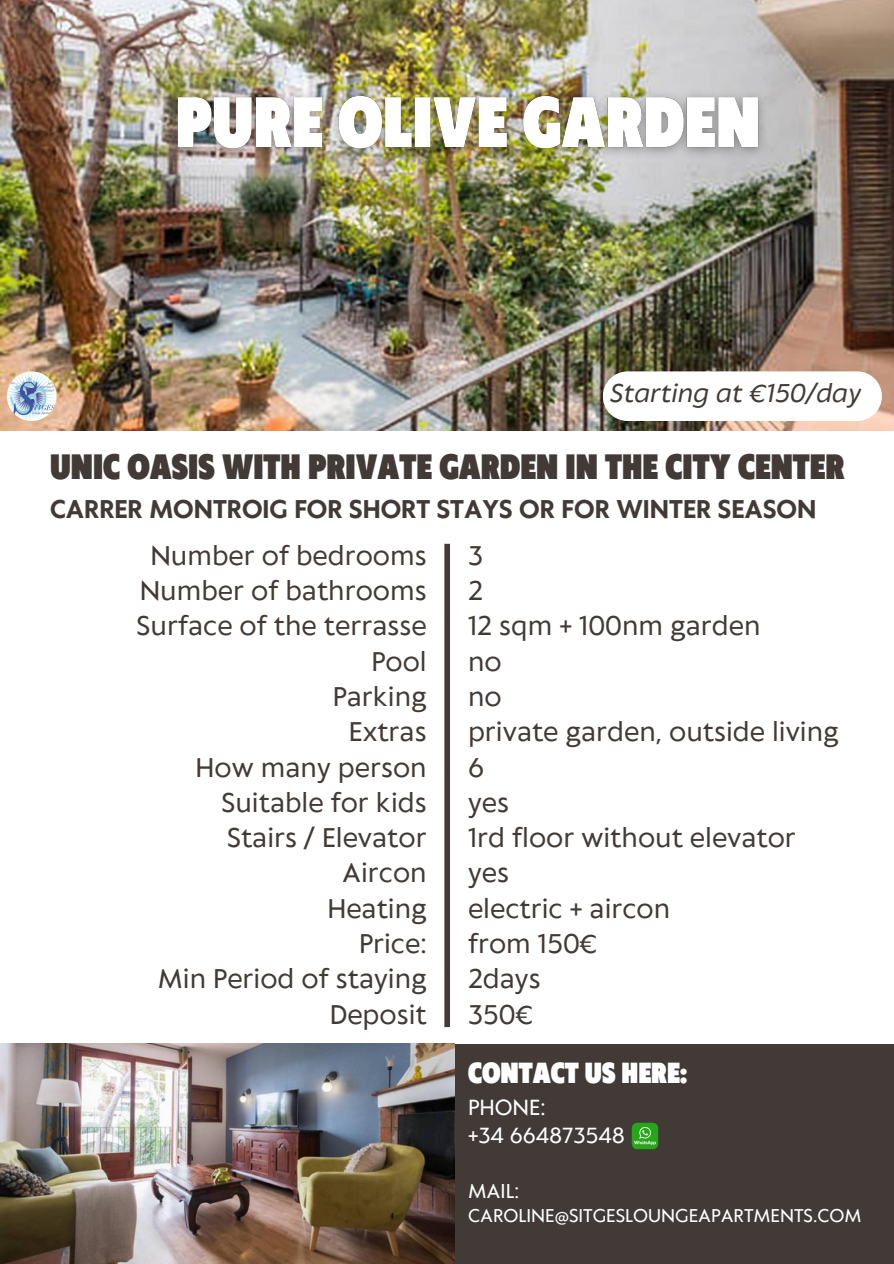
<style>
.page{position:relative;width:894px;height:1264px;background:#fff}
.page>*{position:absolute;margin:0;border:0;box-sizing:border-box;transform-origin:0 0}
.t1{font:900 33px "Klein Condensed";color:#423a36}
.t2{font:900 27.3px "Klein Condensed";color:#fff}
.t3{font:25.35px "Klein Text";color:#423a36}
.t4{font:700 24px "Klein Text";color:#423a36}
.t5{font:italic 24px "Klein Text";color:#423a36}
.t6{font:20.4px "Klein Text";color:#fff}
.t7{font:18.75px "Klein Text";color:#fff}
.t8{font:17.25px "Klein Text";color:#fff}
</style>
<div class="page">
<img style="left:1px;top:0;width:892px;height:430px">
<svg style="left:602px;top:371px;width:279px;height:49px"></svg>
<div style="left:444px;top:544px;width:6px;height:483px;background:#423a36"></div>
<img style="left:7px;top:371px;width:49px;height:50px;border-radius:50%">
<div style="left:450px;top:1043px;width:443px;height:220px;background:#423a36"></div>
<img style="left:631px;top:1122px;width:27px;height:27px">
<img style="left:0;top:1043px;width:454px;height:220px">
<img style="left:159px;top:75px;width:617px;height:111px">
<p class="t5" style="left:610px;top:381px;width:252px">Starting at €150/day</p>
<p class="t1" style="left:50px;top:449px;width:795px">UNIC OASIS WITH PRIVATE GARDEN IN THE CITY CENTER</p>
<p class="t4" style="left:50px;top:497px;width:767px">CARRER MONTROIG FOR SHORT STAYS OR FOR WINTER SEASON</p>
<p class="t3" style="left:150px;top:542px;width:278px">Number of bedrooms</p>
<p class="t3" style="left:140px;top:577px;width:288px">Number of bathrooms</p>
<p class="t3" style="left:137px;top:613px;width:291px">Surface of the terrasse</p>
<p class="t3" style="left:371px;top:648px;width:57px">Pool</p>
<p class="t3" style="left:332px;top:683px;width:95px">Parking</p>
<p class="t3" style="left:349px;top:719px;width:79px">Extras</p>
<p class="t3" style="left:195px;top:754px;width:232px">How many person</p>
<p class="t3" style="left:221px;top:789px;width:206px">Suitable for kids</p>
<p class="t3" style="left:227px;top:824px;width:201px">Stairs / Elevator</p>
<p class="t3" style="left:342px;top:860px;width:86px">Aircon</p>
<p class="t3" style="left:327px;top:895px;width:101px">Heating</p>
<p class="t3" style="left:359px;top:930px;width:69px">Price:</p>
<p class="t3" style="left:158px;top:966px;width:270px">Min Period of staying</p>
<p class="t3" style="left:329px;top:1001px;width:98px">Deposit</p>
<p class="t2" style="left:468px;top:1059px;width:220px">CONTACT US HERE:</p>
<p class="t6" style="left:468px;top:1096px;width:79px">PHONE:</p>
<p class="t6" style="left:468px;top:1125px;width:158px">+34 664873548</p>
<p class="t3" style="left:468px;top:542px;width:16px">3</p>
<p class="t3" style="left:468px;top:577px;width:16px">2</p>
<p class="t3" style="left:468px;top:613px;width:294px">12 sqm + 100nm garden</p>
<p class="t3" style="left:468px;top:648px;width:35px">no</p>
<p class="t3" style="left:468px;top:683px;width:35px">no</p>
<p class="t3" style="left:468px;top:719px;width:372px">private garden, outside living</p>
<p class="t3" style="left:468px;top:754px;width:18px">6</p>
<p class="t3" style="left:468px;top:789px;width:43px">yes</p>
<p class="t3" style="left:468px;top:824px;width:329px">1rd floor without elevator</p>
<p class="t3" style="left:468px;top:860px;width:43px">yes</p>
<p class="t3" style="left:468px;top:895px;width:204px">electric + aircon</p>
<p class="t3" style="left:468px;top:930px;width:131px">from 150€</p>
<p class="t3" style="left:468px;top:966px;width:74px">2days</p>
<p class="t3" style="left:468px;top:1001px;width:67px">350€</p>
<p class="t7" style="left:468px;top:1181px;width:53px">MAIL:</p>
<p class="t8" style="left:468px;top:1206px;width:395px">CAROLINE@SITGESLOUNGEAPARTMENTS.COM</p>
</div>
